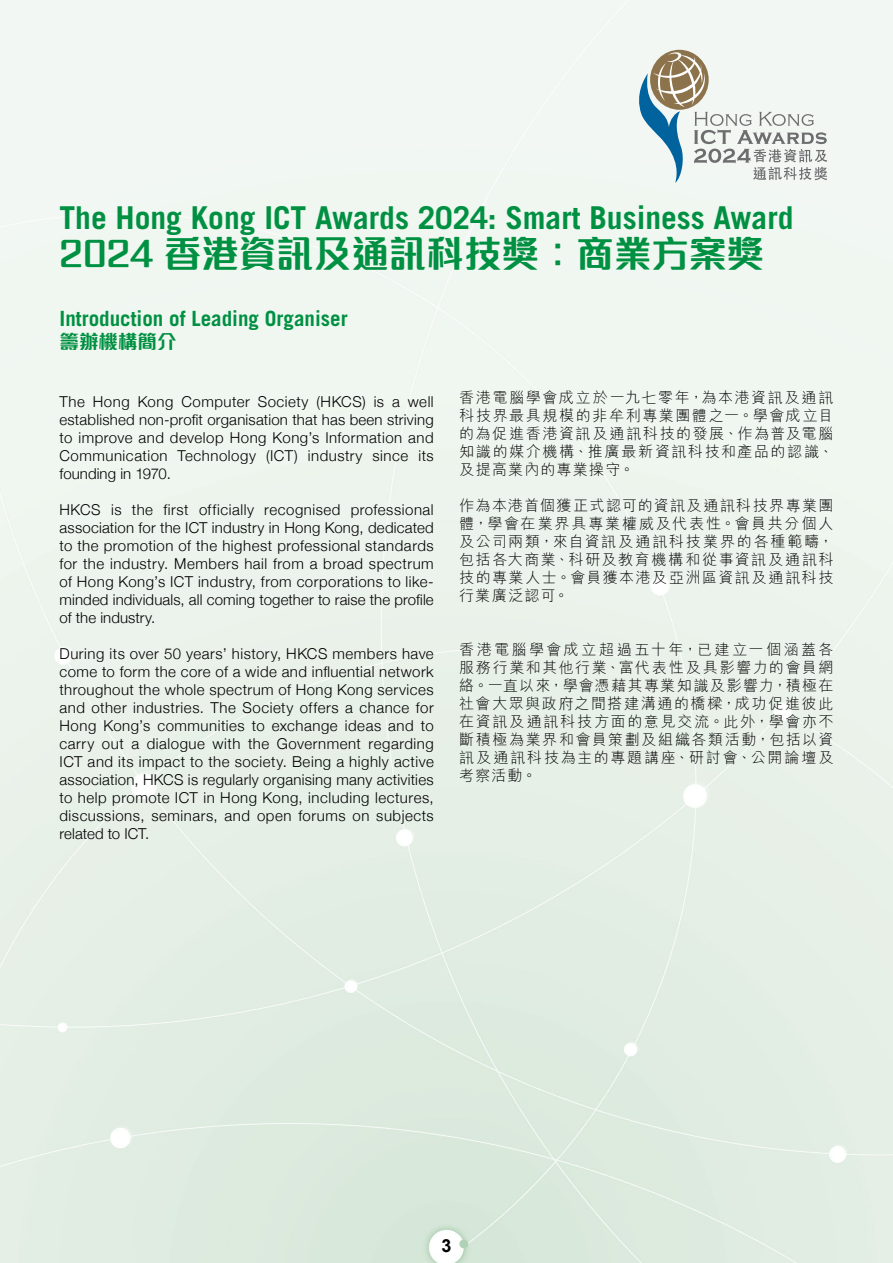
<style>
.page{position:relative;width:893px;height:1263px;background:#fff}
.page>*{position:absolute;margin:0;border:0;box-sizing:border-box;transform-origin:0 0}
.t1{font:700 37.5px "M Finance HK";color:#009042}
.t2{font:700 31.5px "Trade Gothic";color:#009042}
.t3{font:700 21px "Trade Gothic";color:#009042}
.t4{font:700 19.5px "M Finance HK";color:#009042}
.t5{font:700 18px "Arial";color:#000}
.t6{font:300 15px/18px "Helvetica Neue";letter-spacing:.015em;color:#000;text-align:justify}
.t7{font:300 15px/18px "M Hei HK";letter-spacing:.105em;color:#000;text-align:justify}
</style>
<div class="page">
<svg style="left:634px;top:52px;width:193px;height:131px"></svg>
<h2 class="t2" style="left:60px;top:199px;width:736px">The Hong Kong ICT Awards 2024: Smart Business Award</h2>
<h1 class="t1" style="left:60px;top:226px;width:706px">2024 香港資訊及通訊科技獎︰商業方案獎</h1>
<h3 class="t3" style="left:60px;top:305px;width:290px">Introduction of Leading Organiser</h3>
<h3 class="t4" style="left:60px;top:327px;width:118px">籌辦機構簡介</h3>
<p class="t6" style="left:60px;top:391px;width:376px">The Hong Kong Computer Society (HKCS) is a well established non-profit organisation that has been striving to improve and develop Hong Kong’s Information and Communication Technology (ICT) industry since its founding in 1970.</p>
<p class="t6" style="left:60px;top:499px;width:376px">HKCS is the first officially recognised professional association for the ICT industry in Hong Kong, dedicated to the promotion of the highest professional standards for the industry. Members hail from a broad spectrum of Hong Kong’s ICT industry, from corporations to like&shy;minded individuals, all coming together to raise the profile of the industry.</p>
<p class="t6" style="left:60px;top:643px;width:376px">During its over 50 years’ history, HKCS members have come to form the core of a wide and influential network throughout the whole spectrum of Hong Kong services and other industries. The Society offers a chance for Hong Kong’s communities to exchange ideas and to carry out a dialogue with the Government regarding ICT and its impact to the society. Being a highly active association, HKCS is regularly organising many activities to help promote ICT in Hong Kong, including lectures, discussions, seminars, and open forums on subjects related to ICT.</p>
<p class="t7" style="left:459px;top:388px;width:376px">香港電腦學會成立於一九七零年，為本港資訊及通訊科技界最具規模的非牟利專業團體之一。學會成立目的為促進香港資訊及通訊科技的發展、作為普及電腦知識的媒介機構、推廣最新資訊科技和產品的認識、及提高業內的專業操守。</p>
<p class="t7" style="left:459px;top:496px;width:376px">作為本港首個獲正式認可的資訊及通訊科技界專業團體，學會在業界具專業權威及代表性。會員共分個人及公司兩類，來自資訊及通訊科技業界的各種範疇，包括各大商業、科研及教育機構和從事資訊及通訊科技的專業人士。會員獲本港及亞洲區資訊及通訊科技行業廣泛認可。</p>
<p class="t7" style="left:459px;top:640px;width:376px">香港電腦學會成立超過五十年，已建立一個涵蓋各服務行業和其他行業、富代表性及具影響力的會員網絡。一直以來，學會憑藉其專業知識及影響力，積極在社會大眾與政府之間搭建溝通的橋樑，成功促進彼此在資訊及通訊科技方面的意見交流。此外，學會亦不斷積極為業界和會員策劃及組織各類活動，包括以資訊及通訊科技為主的專題講座、研討會、公開論壇及考察活動。</p>
<p class="t5" style="left:441px;top:1234px;width:12px">3</p>
</div>
